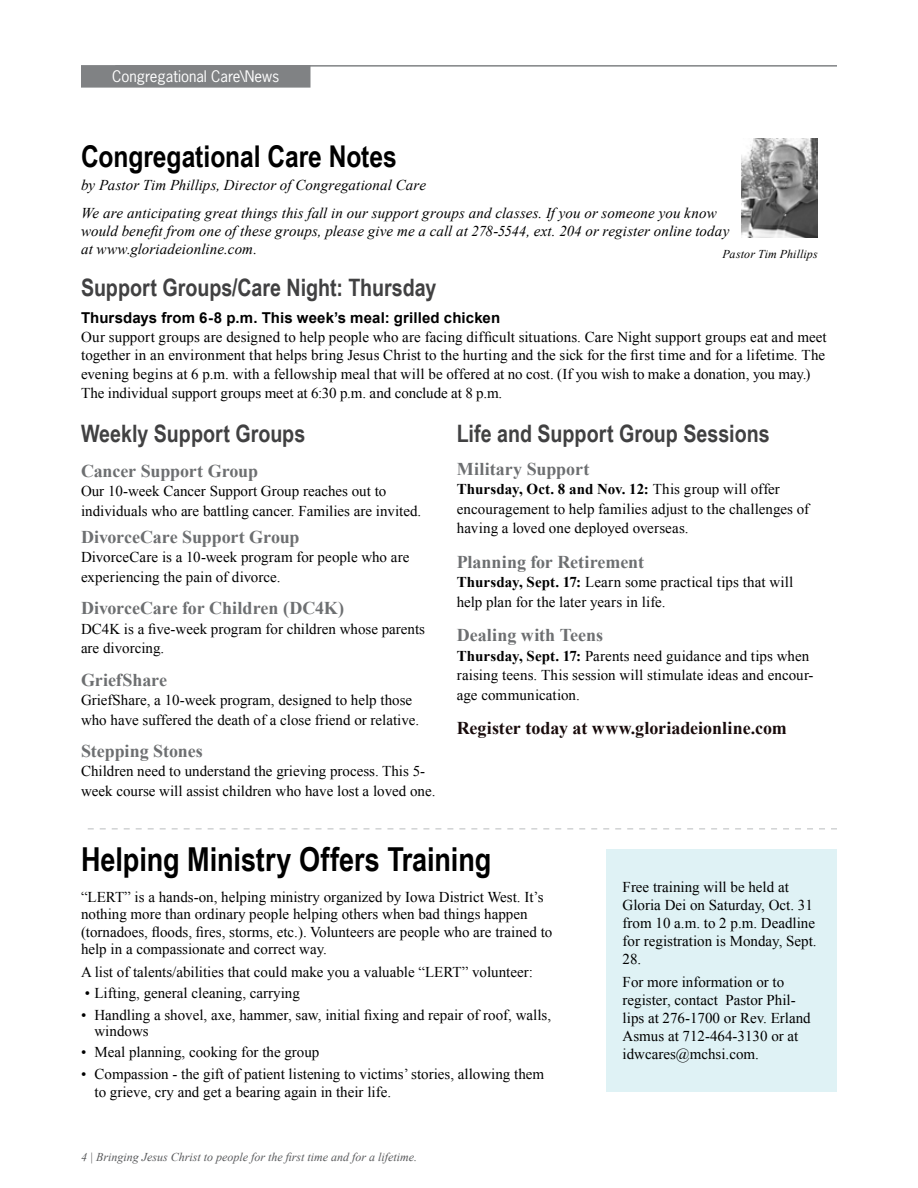
<style>
.page{position:relative;width:918px;height:1188px;background:#fff}
.page>*{position:absolute;margin:0;border:0;box-sizing:border-box;transform-origin:0 0}
.t1{font:700 33px "Arial Narrow";color:#000}
.t2{font:700 30px "Arial Narrow";color:#000}
.t3{font:700 24px "Arial Narrow";color:#414142}
.t4{font:700 18px "Times New Roman";letter-spacing:-.005em;color:#6d6f71}
.t5{font:700 18px "Times New Roman";color:#180b0b}
.t6{font:15px/19.5px "Times New Roman";color:#000}
.t7{font:italic 15px/28.8px "Times New Roman";letter-spacing:.005em;color:#000}
.t8{font:700 15px "Arial";letter-spacing:.005em;color:#000}
.t9{font:15px "News Gothic Std";color:#fff}
.t10{font:italic 12px "Times New Roman";color:#58595b}
.t11{font:italic 12px "Times New Roman";letter-spacing:.01em;color:#000}
.s1{font-weight:700}
</style>
<div class="page">
<hr style="left:115px;top:65px;width:722px;height:2px;background:#808284">
<div style="left:82px;top:66px;width:228px;height:21px;background:#808284"></div>
<div style="left:81px;top:65px;width:229px;height:23px;border:2px solid #808284"></div>
<img style="left:742px;top:138px;width:75px;height:99px">
<div style="left:606px;top:849px;width:231px;height:243px;background:#dff2f5"></div>
<svg style="left:88px;top:828px;width:749px;height:2px"></svg>
<p class="t9" style="left:112px;top:67px;width:169px">Congregational Care\News</p>
<h2 class="t2" style="left:81px;top:134px;width:317px">Congregational Care Notes</h2>
<p class="t7" style="left:81px;top:170px;width:637px">by Pastor Tim Phillips, Director of Congregational Care<br>We are anticipating great things this fall in our support groups and classes. If you or someone you know</p>
<p class="t7" style="left:81px;top:222px;width:650px;line-height:18px">would benefit from one of these groups, please give me a call at 278-5544, ext. 204 or register online today at www.gloriadeionline.com.</p>
<p class="t11" style="left:722px;top:246px;width:97px">Pastor Tim Phillips</p>
<h3 class="t3" style="left:81px;top:269px;width:357px">Support Groups/Care Night: Thursday</h3>
<p class="t8" style="left:81px;top:308px;width:421px">Thursdays from 6-8 p.m. This week’s meal: grilled chicken</p>
<p class="t6" style="left:81px;top:327px;width:747px;line-height:18.8px">Our support groups are designed to help people who are facing difficult situations. Care Night support groups eat and meet together in an environment that helps bring Jesus Christ to the hurting and the sick for the first time and for a lifetime. The evening begins at 6 p.m. with a fellowship meal that will be offered at no cost. (If you wish to make a donation, you may.)<br>The individual support groups meet at 6:30 p.m. and conclude at 8 p.m.</p>
<h3 class="t3" style="left:81px;top:416px;width:226px">Weekly Support Groups</h3>
<p class="t4" style="left:81px;top:458px;width:179px">Cancer Support Group</p>
<p class="t6" style="left:81px;top:481px;width:342px">Our 10-week Cancer Support Group reaches out to individuals who are battling cancer. Families are invited.</p>
<p class="t4" style="left:81px;top:524px;width:220px">DivorceCare Support Group</p>
<p class="t6" style="left:81px;top:547px;width:330px">DivorceCare is a 10-week program for people who are experiencing the pain of divorce.</p>
<p class="t4" style="left:81px;top:596px;width:265px">DivorceCare for Children (DC4K)</p>
<p class="t6" style="left:81px;top:619px;width:346px">DC4K is a five-week program for children whose parents are divorcing.</p>
<p class="t4" style="left:81px;top:667px;width:88px">GriefShare</p>
<p class="t6" style="left:81px;top:690px;width:340px">GriefShare, a 10-week program, designed to help those who have suffered the death of a close friend or relative.</p>
<p class="t4" style="left:81px;top:738px;width:123px">Stepping Stones</p>
<p class="t6" style="left:81px;top:761px;width:356px">Children need to understand the grieving process. This 5- week course will assist children who have lost a loved one.</p>
<h3 class="t3" style="left:457px;top:416px;width:314px">Life and Support Group Sessions</h3>
<p class="t4" style="left:457px;top:456px;width:134px">Military Support</p>
<p class="t6" style="left:457px;top:479px;width:354px"><span class="s1">Thursday, Oct. 8 and Nov. 12:</span> This group will offer encouragement to help families adjust to the challenges of having a loved one deployed overseas.</p>
<p class="t4" style="left:457px;top:549px;width:189px">Planning for Retirement</p>
<p class="t6" style="left:457px;top:572px;width:338px"><span class="s1">Thursday, Sept. 17:</span> Learn some practical tips that will help plan for the later years in life.</p>
<p class="t4" style="left:457px;top:623px;width:148px">Dealing with Teens</p>
<p class="t6" style="left:457px;top:646px;width:358px"><span class="s1">Thursday, Sept. 17:</span> Parents need guidance and tips when raising teens. This session will stimulate ideas and encour&shy;age communication.</p>
<p class="t5" style="left:457px;top:716px;width:331px">Register today at www.gloriadeionline.com</p>
<h1 class="t1" style="left:81px;top:834px;width:412px">Helping Ministry Offers Training</h1>
<p class="t6" style="left:81px;top:888px;width:473px;line-height:17.2px">“LERT” is a hands-on, helping ministry organized by Iowa District West. It’s nothing more than ordinary people helping others when bad things happen (tornadoes, floods, fires, storms, etc.). Volunteers are people who are trained to help in a compassionate and correct way.</p>
<p class="t6" style="left:81px;top:962px;width:453px">A list of talents/abilities that could make you a valuable “LERT” volunteer:</p>
<p class="t6" style="left:85px;top:983px;width:217px">• Lifting, general cleaning, carrying</p>
<p class="t6" style="left:94px;top:1006px;width:458px;line-height:16.2px;text-indent:-14px">• Handling a shovel, axe, hammer, saw, initial fixing and repair of roof, walls, windows</p>
<p class="t6" style="left:81px;top:1042px;width:240px">• Meal planning, cooking for the group</p>
<p class="t6" style="left:94px;top:1065px;width:451px;line-height:18px;text-indent:-14px">• Compassion - the gift of patient listening to victims’ stories, allowing them to grieve, cry and get a bearing again in their life.</p>
<p class="t10" style="left:90px;top:1148px;width:329px">| Bringing Jesus Christ to people for the first time and for a lifetime.</p>
<p class="t6" style="left:623px;top:878px;width:195px;line-height:18px">Free training will be held at<br>Gloria Dei on Saturday, Oct. 31 from 10 a.m. to 2 p.m. Deadline for registration is Monday, Sept.<br>28.</p>
<p class="t6" style="left:623px;top:973px;width:190px;line-height:18px">For more information or to register, contact Pastor Phil&shy;lips at 276-1700 or Rev. Erland<br>Asmus at 712-464-3130 or at idwcares@mchsi.com.</p>
</div>
